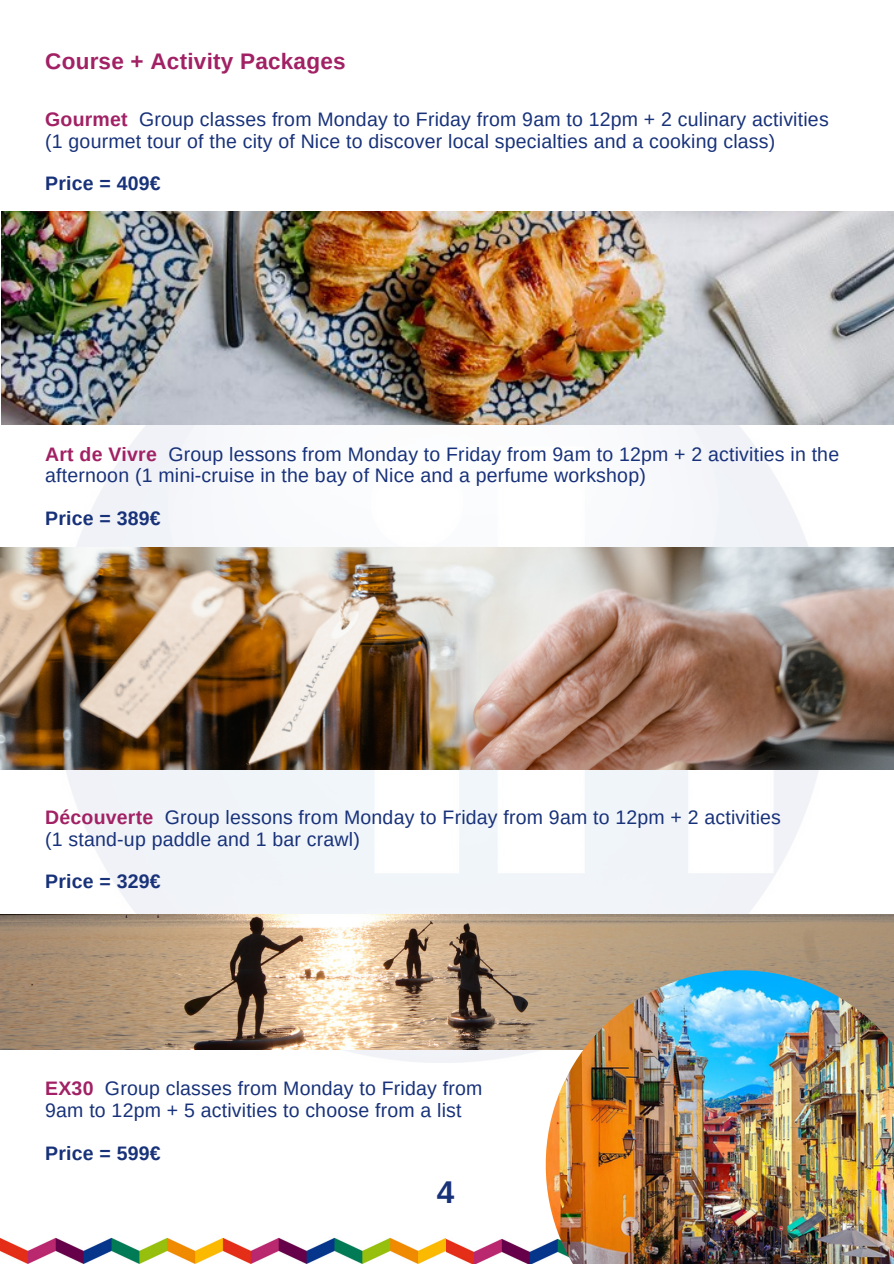
<style>
.page{position:relative;width:894px;height:1264px;background:#fff}
.page>*{position:absolute;margin:0;border:0;box-sizing:border-box;transform-origin:0 0}
.t1{font:700 31.5px "Arimo";color:#18327a}
.t2{font:700 22.5px "Arimo";letter-spacing:.01em;color:#a12164}
.t3{font:19.5px/42.8px "Arimo";letter-spacing:.01em;color:#18327a}
.t4{font:700 19.5px "Arimo";letter-spacing:.01em;color:#18327a}
.t5{font:700 19.5px "Arimo";letter-spacing:.01em;color:#a12164}
.s1{font-weight:700;color:#a12164}
.s2{font-weight:700}
</style>
<div class="page">
<img style="left:55px;top:424px;width:783px;height:638px">
<img style="left:0;top:548px;width:893px;height:221px">
<img style="left:1px;top:211px;width:892px;height:213px">
<img style="left:0;top:914px;width:893px;height:135px">
<img style="left:0;top:1237px;width:545px;height:26px">
<img style="left:545px;top:970px;width:348px;height:293px">
<h1 class="t2" style="left:45px;top:49px;width:302px">Course + Activity Packages</h1>
<p class="t3" style="left:45px;top:98px;width:784px"><span class="s1">Gourmet</span> Group classes from Monday to Friday from 9am to 12pm + 2 culinary activities</p>
<p class="t3" style="left:45px;top:119px;width:731px">(1 gourmet tour of the city of Nice to discover local specialties and a cooking class)<br><span class="s2">Price = 409€</span></p>
<p class="t5" style="left:45px;top:443px;width:113px">Art de Vivre</p>
<h2 class="t3" style="left:45px;top:443px;width:795px;line-height:21.3px;text-indent:123px">Group lessons from Monday to Friday from 9am to 12pm + 2 activities in the afternoon (1 mini-cruise in the bay of Nice and a perfume workshop)</h2>
<h2 class="t4" style="left:45px;top:507px;width:117px">Price = 389€</h2>
<p class="t3" style="left:45px;top:796px;width:737px"><span class="s1">Découverte</span> Group lessons from Monday to Friday from 9am to 12pm + 2 activities</p>
<h2 class="t3" style="left:45px;top:817px;width:316px">(1 stand-up paddle and 1 bar crawl)<br><span class="s2">Price = 329€</span></h2>
<p class="t3" style="left:45px;top:1077px;width:438px;line-height:21.3px"><span class="s1">EX30</span> Group classes from Monday to Friday from<br>9am to 12pm + 5 activities to choose from a list</p>
<p class="t4" style="left:45px;top:1141px;width:117px">Price = 599€</p>
<p class="t1" style="left:436px;top:1173px;width:19px">4</p>
</div>
